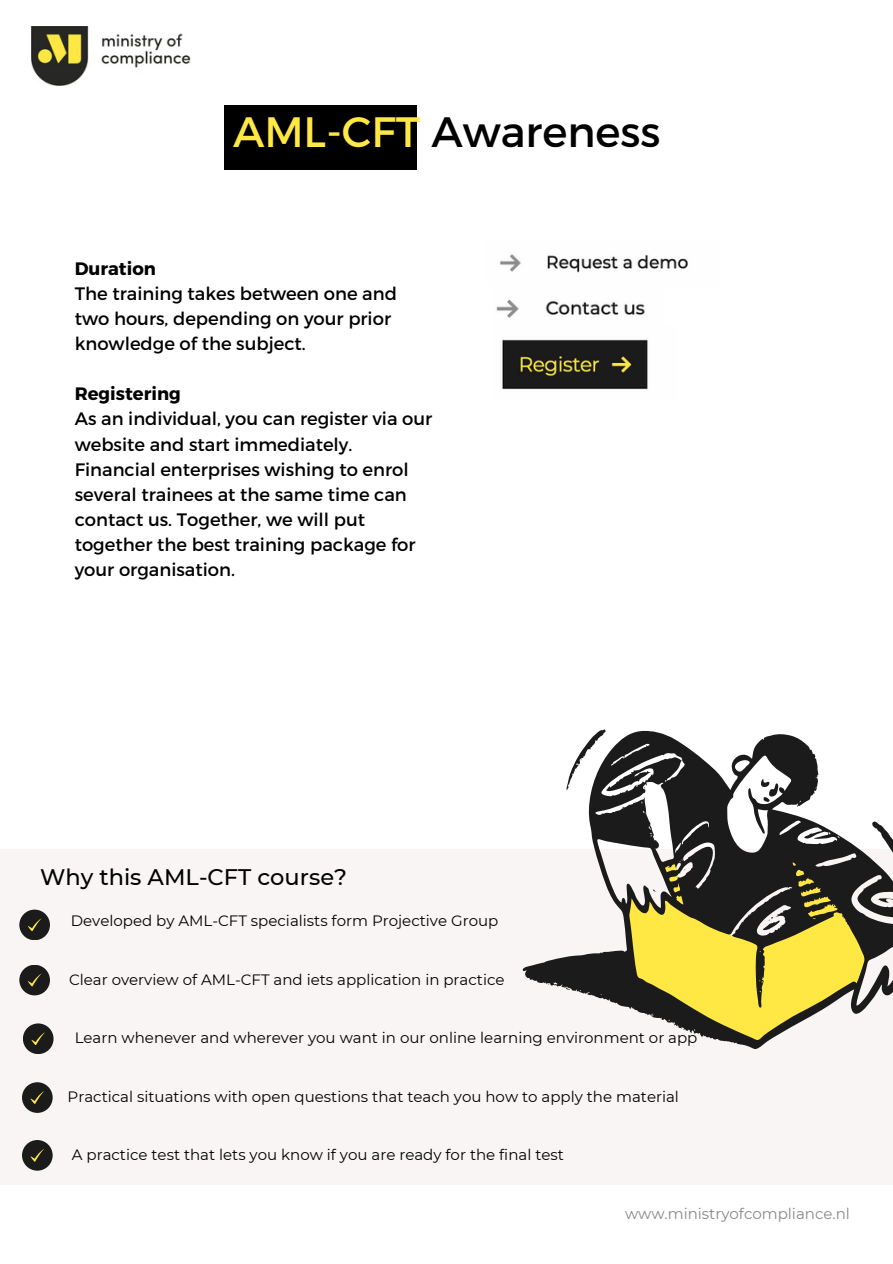
<style>
.page{position:relative;width:893px;height:1264px;background:#fff}
.page>*{position:absolute;margin:0;border:0;box-sizing:border-box;transform-origin:0 0}
.t1{font:42.45px "Montserrat";color:#000}
.t2{font:500 22.5px "Montserrat";color:#000}
.t3{font:18px/25px "Montserrat";color:#000}
.t4{font:15px "Montserrat";color:#000}
.t5{font:15px "Montserrat";color:#898888}
.s1{color:#ffe843}
.s2{font-weight:700}
</style>
<div class="page">
<div style="left:0;top:850px;width:892px;height:334px;background:#f9f5f4"></div>
<img style="left:31px;top:26px;width:159px;height:60px">
<div style="left:224px;top:106px;width:192px;height:64px;background:#000"></div>
<svg style="left:522px;top:730px;width:370px;height:319px"></svg>
<svg style="left:871px;top:820px;width:21px;height:117px"></svg>
<svg style="left:566px;top:729px;width:39px;height:60px"></svg>
<svg style="left:759px;top:778px;width:20px;height:24px"></svg>
<svg style="left:762px;top:917px;width:19px;height:14px"></svg>
<div style="left:19px;top:909px;width:31px;height:31px;background:#1c1b1b;border-radius:50%"></div>
<svg style="left:28px;top:918px;width:13px;height:13px"></svg>
<div style="left:19px;top:964px;width:31px;height:31px;background:#1c1b1b;border-radius:50%"></div>
<svg style="left:28px;top:974px;width:13px;height:12px"></svg>
<div style="left:23px;top:1023px;width:31px;height:31px;background:#1c1b1b;border-radius:50%"></div>
<svg style="left:31px;top:1032px;width:14px;height:12px"></svg>
<div style="left:22px;top:1082px;width:31px;height:30px;background:#1c1b1b;border-radius:50%"></div>
<svg style="left:31px;top:1091px;width:13px;height:12px"></svg>
<div style="left:22px;top:1139px;width:31px;height:31px;background:#1c1b1b;border-radius:50%"></div>
<svg style="left:31px;top:1149px;width:13px;height:12px"></svg>
<img style="left:500px;top:254px;width:188px;height:19px">
<img style="left:496px;top:299px;width:149px;height:19px">
<img style="left:502px;top:339px;width:146px;height:51px">
<p class="t1" style="left:233px;top:104px;width:429px"><span class="s1">AML-CFT</span> Awareness</p>
<p class="t3" style="left:75px;top:255px;width:324px"><span class="s2">Duration<br></span>The training takes between one and two hours, depending on your prior knowledge of the subject.</p>
<h1 class="t3" style="left:75px;top:380px;width:359px"><span class="s2">Registering<br></span>As an individual, you can register via our website and start immediately.<br>Financial enterprises wishing to enrol several trainees at the same time can contact us. Together, we will put together the best training package for your organisation.</h1>
<h3 class="t2" style="left:40px;top:862px;width:308px">Why this AML-CFT course?</h3>
<h2 class="t4" style="left:71px;top:911px;width:429px">Developed by AML-CFT specialists form Projective Group</h2>
<p class="t4" style="left:69px;top:970px;width:437px">Clear overview of AML-CFT and iets application in practice</p>
<p class="t4" style="left:75px;top:1028px;width:624px">Learn whenever and wherever you want in our online learning environment or app</p>
<p class="t4" style="left:68px;top:1087px;width:612px">Practical situations with open questions that teach you how to apply the material</p>
<p class="t4" style="left:72px;top:1145px;width:493px">A practice test that lets you know if you are ready for the final test</p>
<p class="t5" style="left:625px;top:1204px;width:226px">www.ministryofcompliance.nl</p>
</div>
